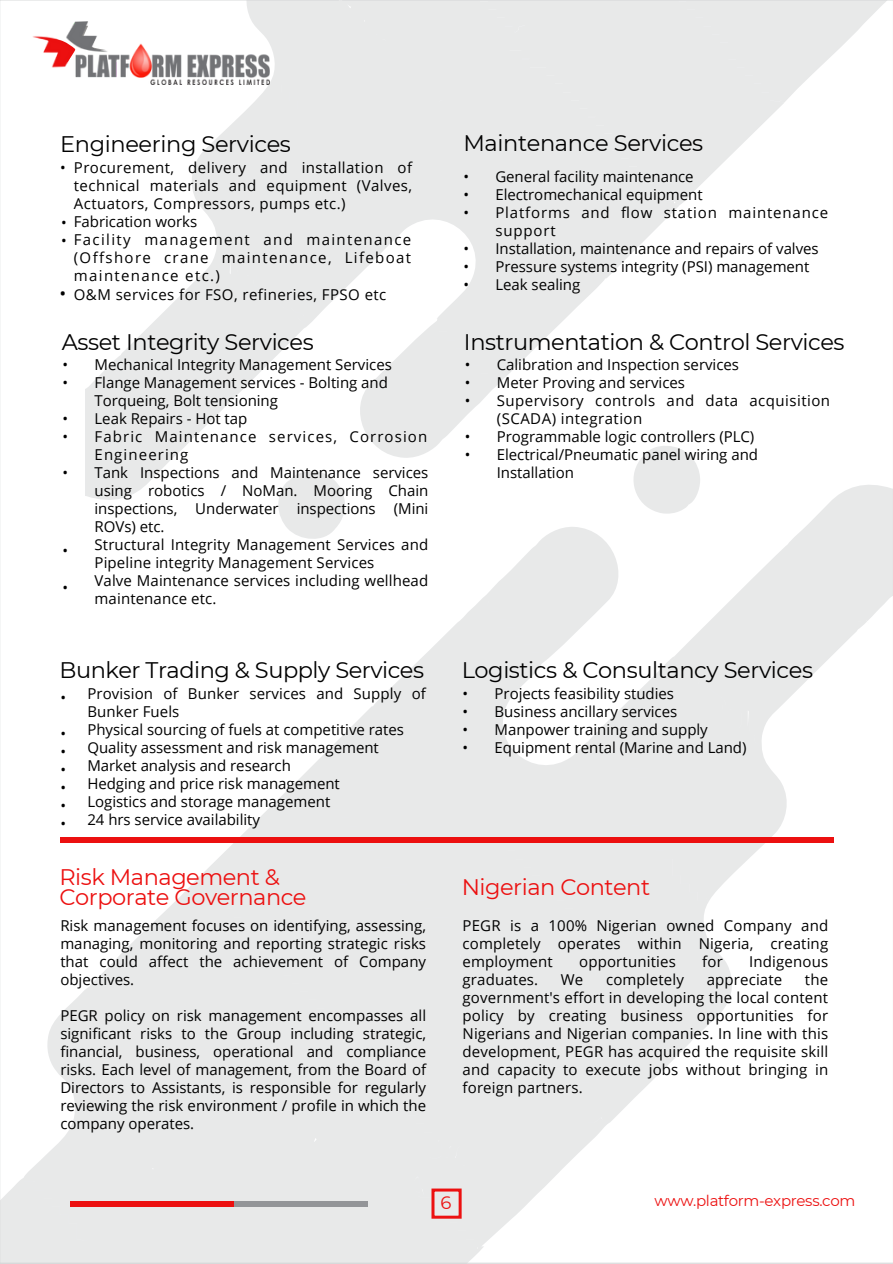
<style>
.page{position:relative;width:893px;height:1264px;background:#fff}
.page>*{position:absolute;margin:0;border:0;box-sizing:border-box;transform-origin:0 0}
.t1{font:22.5px "Montserrat";letter-spacing:-.02em;color:#000}
.t2{font:22.5px/20.2px "Montserrat";letter-spacing:-.02em;color:#ec1010}
.t3{font:18px "Montserrat";color:#ec1010}
.t4{font:18px "Open Sans";color:#000}
.t5{font:15px/18px "Open Sans";color:#000;text-align:justify}
.t6{font:15px/18px "Open Sans";letter-spacing:.03em;color:#000}
.t7{font:15px/18px "Open Sans";letter-spacing:.075em;color:#000}
.t8{font:15px/18px "Open Sans";letter-spacing:.055em;color:#000}
.t9{font:15px "Montserrat";letter-spacing:-.02em;color:#ec1010}
</style>
<div class="page">
<div style="left:0;top:446px;width:892px;height:817px;background:linear-gradient(to right,#f2f2f2,#f4f4f4)"></div>
<svg style="left:85px;top:2px;width:805px;height:537px"></svg>
<div style="left:431px;top:1188px;width:30px;height:30px;border:3px solid #ec1010"></div>
<div style="left:70px;top:1201px;width:165px;height:5px;background:#ec1010"></div>
<div style="left:234px;top:1201px;width:134px;height:5px;background:#939598"></div>
<div style="left:60px;top:836px;width:773px;height:6px;background:#ec1010"></div>
<img style="left:33px;top:21px;width:237px;height:63px">
<p class="t1" style="left:60px;top:130px;width:232px">Engineering Services</p>
<p class="t5" style="left:60px;top:158px;width:7px">•</p>
<p class="t5" style="left:74px;top:158px;width:340px">Procurement, delivery and installation of technical materials and equipment (Valves, Actuators, Compressors, pumps etc.)</p>
<p class="t5" style="left:74px;top:212px;width:125px">Fabrication works</p>
<p class="t5" style="left:74px;top:230px;width:339px">Facility management and maintenance (Offshore crane maintenance, Lifeboat maintenance etc.)</p>
<p class="t5" style="left:61px;top:213px;width:7px">• •</p>
<h1 class="t4" style="left:59px;top:281px;width:8px">•</h1>
<p class="t6" style="left:74px;top:285px;width:314px">O&amp;M services for FSO, refineries, FPSO etc</p>
<p class="t1" style="left:62px;top:328px;width:253px">Asset Integrity Services</p>
<p class="t5" style="left:63px;top:355px;width:7px">• •</p>
<p class="t5" style="left:63px;top:409px;width:7px">• •</p>
<h1 class="t5" style="left:63px;top:463px;width:7px">•</h1>
<p class="t5" style="left:63px;top:540px;width:7px">•</p>
<p class="t5" style="left:63px;top:578px;width:7px">•</p>
<p class="t5" style="left:95px;top:355px;width:299px;text-align:left">Mechanical Integrity Management Services<br>Flange Management services - Bolting and<br>Torqueing, Bolt tensioning</p>
<p class="t5" style="left:95px;top:409px;width:154px">Leak Repairs - Hot tap</p>
<p class="t7" style="left:95px;top:427px;width:334px">Fabric Maintenance services, Corrosion<br>Engineering</p>
<p class="t5" style="left:95px;top:463px;width:335px">Tank Inspections and Maintenance services using robotics / NoMan. Mooring Chain inspections, Underwater inspections (Mini ROVs) etc.</p>
<p class="t5" style="left:95px;top:535px;width:335px">Structural Integrity Management Services and<br>Pipeline integrity Management Services</p>
<p class="t5" style="left:95px;top:571px;width:335px">Valve Maintenance services including wellhead maintenance etc.</p>
<p class="t1" style="left:59px;top:656px;width:366px">Bunker Trading &amp; Supply Services</p>
<p class="t5" style="left:60px;top:687px;width:7px">•</p>
<p class="t5" style="left:60px;top:723px;width:7px">• • • • • •</p>
<p class="t5" style="left:87px;top:684px;width:340px">Provision of Bunker services and Supply of<br>Bunker Fuels</p>
<p class="t5" style="left:87px;top:720px;width:318px">Physical sourcing of fuels at competitive rates<br>Quality assessment and risk management</p>
<p class="t5" style="left:87px;top:756px;width:205px">Market analysis and research</p>
<p class="t5" style="left:87px;top:774px;width:254px">Hedging and price risk management</p>
<p class="t5" style="left:87px;top:792px;width:244px">Logistics and storage management</p>
<p class="t5" style="left:87px;top:810px;width:174px">24 hrs service availability</p>
<p class="t2" style="left:59px;top:866px;width:248px">Risk Management &amp;<br>Corporate Governance</p>
<h1 class="t5" style="left:60px;top:916px;width:367px">Risk management focuses on identifying, assessing, managing, monitoring and reporting strategic risks that could affect the achievement of Company objectives.</h1>
<p class="t5" style="left:60px;top:1006px;width:367px">PEGR policy on risk management encompasses all significant risks to the Group including strategic, financial, business, operational and compliance risks. Each level of management, from the Board of Directors to Assistants, is responsible for regularly reviewing the risk environment / profile in which the company operates.</p>
<h1 class="t1" style="left:463px;top:130px;width:241px">Maintenance Services</h1>
<p class="t5" style="left:463px;top:167px;width:7px">• • •</p>
<p class="t5" style="left:463px;top:239px;width:7px">• • •</p>
<p class="t5" style="left:495px;top:167px;width:200px">General facility maintenance</p>
<p class="t5" style="left:495px;top:185px;width:209px">Electromechanical equipment</p>
<p class="t8" style="left:495px;top:203px;width:334px">Platforms and flow station maintenance support</p>
<p class="t5" style="left:495px;top:239px;width:325px;text-align:left">Installation, maintenance and repairs of valves<br>Pressure systems integrity (PSI) management<br>Leak sealing</p>
<p class="t1" style="left:464px;top:328px;width:382px">Instrumentation &amp; Control Services</p>
<p class="t5" style="left:465px;top:355px;width:7px">• • •</p>
<p class="t5" style="left:465px;top:427px;width:7px">• •</p>
<p class="t5" style="left:497px;top:355px;width:244px">Calibration and Inspection services</p>
<p class="t5" style="left:497px;top:373px;width:190px">Meter Proving and services</p>
<p class="t6" style="left:497px;top:391px;width:335px">Supervisory controls and data acquisition (SCADA) integration</p>
<p class="t5" style="left:497px;top:427px;width:263px;text-align:left">Programmable logic controllers (PLC)<br>Electrical/Pneumatic panel wiring and<br>Installation</p>
<p class="t1" style="left:461px;top:656px;width:353px">Logistics &amp; Consultancy Services</p>
<h1 class="t5" style="left:462px;top:684px;width:7px">• • • •</h1>
<p class="t5" style="left:494px;top:684px;width:181px">Projects feasibility studies</p>
<p class="t5" style="left:494px;top:702px;width:184px">Business ancillary services</p>
<h1 class="t5" style="left:494px;top:720px;width:253px">Manpower training and supply<br>Equipment rental (Marine and Land)</h1>
<p class="t2" style="left:461px;top:877px;width:190px">Nigerian Content</p>
<h1 class="t5" style="left:462px;top:916px;width:367px">PEGR is a 100% Nigerian owned Company and completely operates within Nigeria, creating employment</h1>
<h1 class="t5" style="left:579px;top:952px;width:98px">opportunities</h1>
<h1 class="t5" style="left:702px;top:952px;width:22px">for</h1>
<h1 class="t5" style="left:749px;top:952px;width:80px">Indigenous</h1>
<h1 class="t5" style="left:462px;top:970px;width:367px;text-indent:342px">the government's effort in developing the local content policy by creating business opportunities for Nigerians and Nigerian companies. In line with this development, PEGR has acquired the requisite skill and capacity to execute jobs without bringing in foreign partners.</h1>
<h1 class="t5" style="left:462px;top:970px;width:77px">graduates.</h1>
<h1 class="t5" style="left:561px;top:970px;width:24px">We</h1>
<h1 class="t5" style="left:606px;top:970px;width:79px">completely</h1>
<h1 class="t5" style="left:706px;top:970px;width:77px">appreciate</h1>
<h1 class="t3" style="left:440px;top:1191px;width:12px">6</h1>
<p class="t9" style="left:654px;top:1191px;width:202px">www.platform-express.com</p>
</div>
